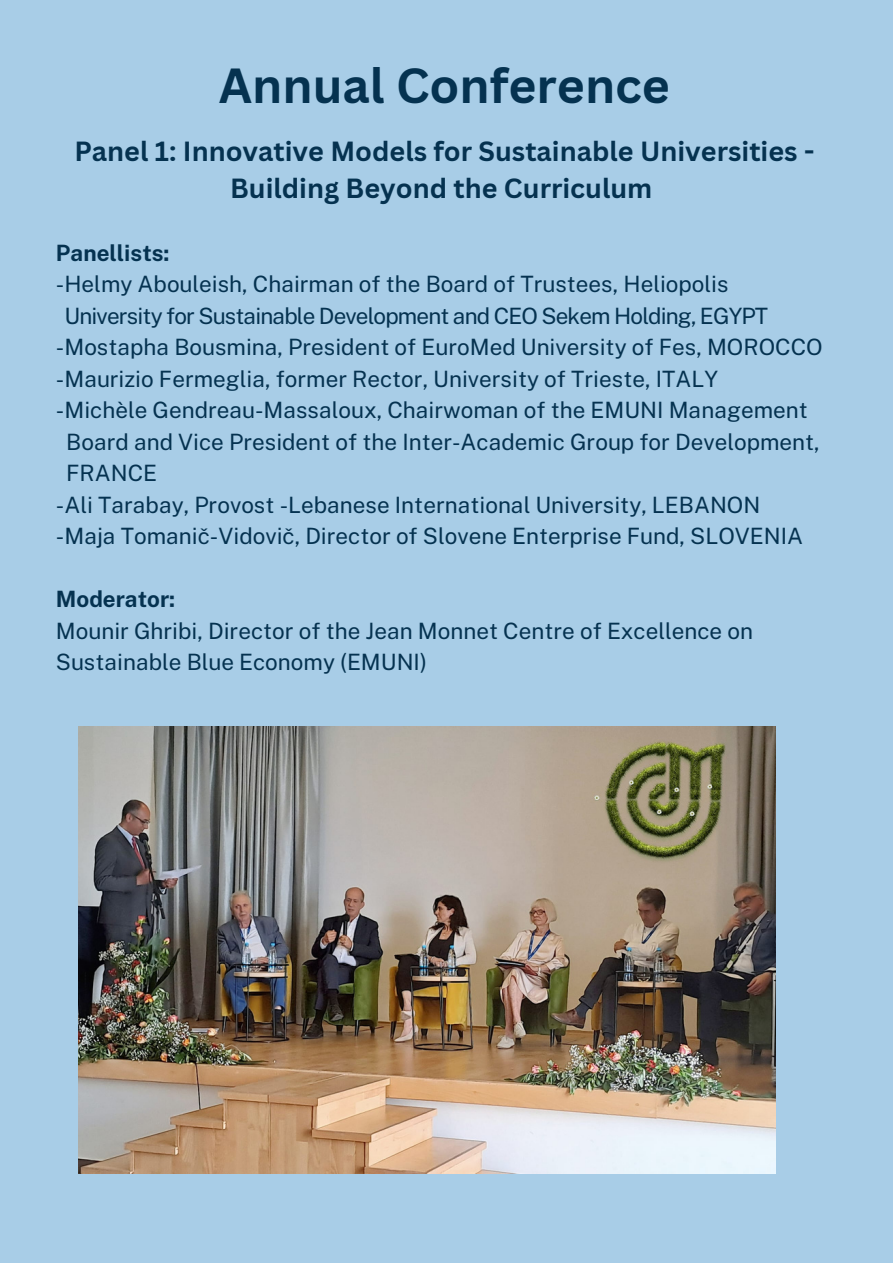
<style>
.page{position:relative;width:893px;height:1264px;background:#fff}
.page>*{position:absolute;margin:0;border:0;box-sizing:border-box;transform-origin:0 0}
.t1{font:700 48px "Canva Sans";color:#053250}
.t2{font:700 27px/37px "Canva Sans";color:#053250;text-align:center}
.t3{font:22.5px/31.5px "Public Sans";color:#053250}
.t4{font:22.5px "Public Sans";letter-spacing:-.04em;color:#053250}
.t5{font:700 22.5px "Public Sans";color:#053250}
</style>
<div class="page">
<div style="left:0;top:0;width:892px;height:1262px;background:#a8cde7"></div>
<img style="left:78px;top:726px;width:697px;height:447px">
<p class="t1" style="left:219px;top:52px;width:452px">Annual Conference</p>
<p class="t2" style="left:74px;top:132px;width:741px">Panel 1: Innovative Models for Sustainable Universities -<br>Building Beyond the Curriculum</p>
<p class="t5" style="left:56px;top:239px;width:115px">Panellists:</p>
<p class="t3" style="left:56px;top:268px;width:674px">-Helmy Abouleish, Chairman of the Board of Trustees, Heliopolis</p>
<p class="t4" style="left:65px;top:302px;width:705px">University for Sustainable Development and CEO Sekem Holding, EGYPT</p>
<p class="t3" style="left:56px;top:331px;width:768px">-Mostapha Bousmina, President of EuroMed University of Fes, MOROCCO</p>
<p class="t3" style="left:56px;top:363px;width:663px">-Maurizio Fermeglia, former Rector, University of Trieste, ITALY</p>
<p class="t3" style="left:56px;top:394px;width:753px">-Michèle Gendreau-Massaloux, Chairwoman of the EMUNI Management</p>
<p class="t3" style="left:66px;top:426px;width:754px">Board and Vice President of the Inter-Academic Group for Development,</p>
<p class="t3" style="left:66px;top:457px;width:92px">FRANCE</p>
<p class="t3" style="left:56px;top:489px;width:706px">-Ali Tarabay, Provost -Lebanese International University, LEBANON</p>
<p class="t3" style="left:56px;top:520px;width:748px">-Maja Tomanič-Vidovič, Director of Slovene Enterprise Fund, SLOVENIA</p>
<p class="t5" style="left:56px;top:586px;width:121px">Moderator:</p>
<p class="t3" style="left:56px;top:614px;width:698px">Mounir Ghribi, Director of the Jean Monnet Centre of Excellence on<br>Sustainable Blue Economy (EMUNI)</p>
</div>
